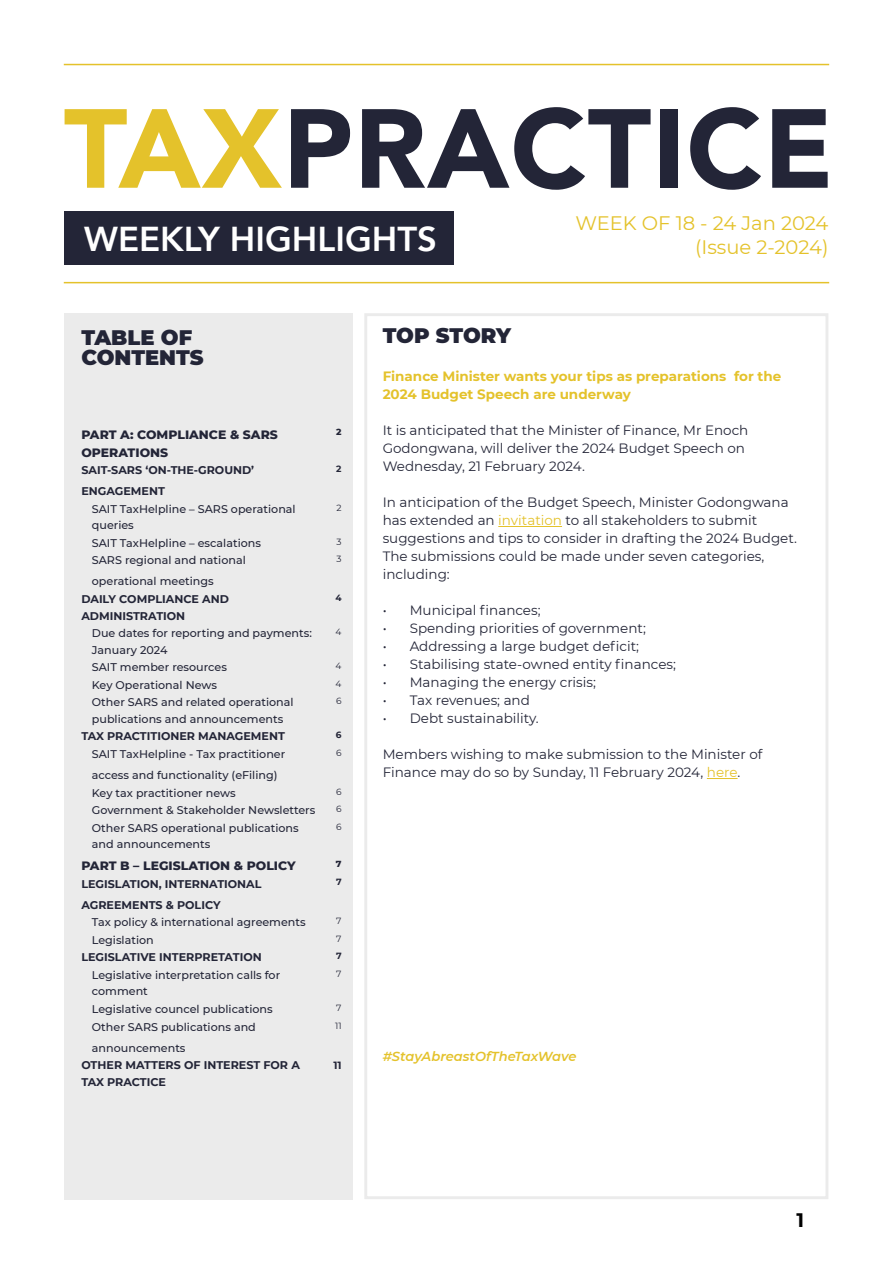
<style>
.page{position:relative;width:893px;height:1263px;background:#fff}
.page>*{position:absolute;margin:0;border:0;box-sizing:border-box;transform-origin:0 0}
.t1{font:900 111px "Avenir";letter-spacing:.01em;color:#232537}
.t2{font:800 34.5px "Avenir";color:#fff}
.t3{font:900 21px/20.2px "Montserrat";color:#232537}
.t4{font:19.5px/23.4px "Montserrat";color:#e4c22b;text-align:right}
.t5{font:700 19.5px "Montserrat";color:#000}
.t6{font:13.5px/18px "Montserrat";color:#232537}
.t7{font:700 13.5px/18px "Montserrat";color:#e4c22b}
.t8{font:italic 600 13.05px "Montserrat";color:#e4c22b}
.t9{font:800 12.45px/18px "Montserrat";color:#232537}
.t10{font:500 11.1px/16.5px "Montserrat";color:#232537}
.t11{font:700 11.1px/21px "Montserrat";color:#232537}
.t12{font:700 10.5px "Montserrat";color:#232537}
.t13{font:9px "Montserrat";color:#232537}
.t14{font:700 9px "Montserrat";color:#232537}
.t15{font:800 9px "Montserrat";color:#232537}
.s1{color:#e4c22b}
</style>
<div class="page">
<div style="left:65px;top:313px;width:288px;height:886px;background:#ebebeb"></div>
<div style="left:65px;top:211px;width:389px;height:54px;background:#232537"></div>
<hr style="left:64px;top:64px;width:765px;height:1px;background:#e4c22b">
<hr style="left:64px;top:282px;width:765px;height:1px;background:#e4c22b">
<hr style="left:498px;top:526px;width:64px;height:1px;background:#e4c22b">
<hr style="left:707px;top:778px;width:31px;height:1px;background:#e4c22b">
<h1 class="t1" style="left:64px;top:54px;width:771px"><span class="s1">TAX</span>PRACTICE</h1>
<h3 class="t4" style="left:575px;top:211px;width:254px">WEEK OF 18 - 24 Jan 2024 (Issue 2-2024)</h3>
<h2 class="t2" style="left:84px;top:212px;width:354px">WEEKLY HIGHLIGHTS</h2>
<h3 class="t3" style="left:81px;top:326px;width:124px">TABLE OF<br>CONTENTS</h3>
<p class="t9" style="left:81px;top:424px;width:198px">PART A: COMPLIANCE &amp; SARS<br>OPERATIONS</p>
<p class="t15" style="left:336px;top:425px;width:7px">2</p>
<p class="t11" style="left:81px;top:459px;width:174px">SAIT-SARS ‘ON-THE-GROUND’<br>ENGAGEMENT</p>
<p class="t14" style="left:336px;top:462px;width:7px">2</p>
<p class="t10" style="left:92px;top:500px;width:205px">SAIT TaxHelpline – SARS operational queries</p>
<p class="t13" style="left:336px;top:501px;width:7px">2</p>
<p class="t10" style="left:92px;top:534px;width:171px">SAIT TaxHelpline – escalations</p>
<p class="t13" style="left:336px;top:535px;width:7px">3</p>
<p class="t10" style="left:92px;top:549px;width:155px;line-height:21px">SARS regional and national operational meetings</p>
<p class="t13" style="left:336px;top:553px;width:7px">3</p>
<p class="t11" style="left:81px;top:590px;width:149px;line-height:16.5px">DAILY COMPLIANCE AND<br>ADMINISTRATION</p>
<p class="t14" style="left:335px;top:591px;width:8px">4</p>
<p class="t10" style="left:92px;top:624px;width:222px">Due dates for reporting and payments:<br>January 2024</p>
<p class="t13" style="left:336px;top:626px;width:7px">4</p>
<p class="t10" style="left:92px;top:658px;width:137px">SAIT member resources</p>
<p class="t13" style="left:336px;top:660px;width:7px">4</p>
<p class="t10" style="left:92px;top:676px;width:127px">Key Operational News</p>
<p class="t13" style="left:336px;top:677px;width:7px">4</p>
<p class="t10" style="left:92px;top:694px;width:203px">Other SARS and related operational publications and announcements</p>
<p class="t13" style="left:336px;top:695px;width:7px">6</p>
<p class="t11" style="left:81px;top:725px;width:205px">TAX PRACTITIONER MANAGEMENT</p>
<p class="t14" style="left:336px;top:729px;width:7px">6</p>
<p class="t10" style="left:92px;top:743px;width:195px;line-height:21px">SAIT TaxHelpline - Tax practitioner access and functionality (eFiling)</p>
<p class="t13" style="left:336px;top:747px;width:7px">6</p>
<p class="t10" style="left:92px;top:784px;width:145px">Key tax practitioner news</p>
<p class="t13" style="left:336px;top:785px;width:7px">6</p>
<p class="t10" style="left:92px;top:802px;width:225px">Government &amp; Stakeholder Newsletters</p>
<p class="t13" style="left:336px;top:803px;width:7px">6</p>
<p class="t10" style="left:92px;top:819px;width:208px">Other SARS operational publications and announcements</p>
<p class="t13" style="left:336px;top:820px;width:7px">6</p>
<p class="t9" style="left:81px;top:856px;width:216px">PART B – LEGISLATION &amp; POLICY</p>
<p class="t15" style="left:336px;top:857px;width:7px">7</p>
<p class="t11" style="left:81px;top:872px;width:182px">LEGISLATION, INTERNATIONAL<br>AGREEMENTS &amp; POLICY</p>
<p class="t14" style="left:336px;top:876px;width:7px">7</p>
<p class="t10" style="left:92px;top:913px;width:215px">Tax policy &amp; international agreements</p>
<p class="t13" style="left:336px;top:915px;width:7px">7</p>
<p class="t10" style="left:92px;top:931px;width:63px">Legislation</p>
<p class="t13" style="left:336px;top:932px;width:7px">7</p>
<p class="t11" style="left:81px;top:946px;width:182px">LEGISLATIVE INTERPRETATION</p>
<p class="t14" style="left:336px;top:949px;width:7px">7</p>
<p class="t10" style="left:92px;top:966px;width:190px">Legislative interpretation calls for comment</p>
<p class="t13" style="left:336px;top:967px;width:7px">7</p>
<p class="t10" style="left:92px;top:1000px;width:182px">Legislative councel publications</p>
<p class="t13" style="left:336px;top:1001px;width:7px">7</p>
<p class="t10" style="left:92px;top:1016px;width:165px;line-height:21px">Other SARS publications and announcements</p>
<p class="t13" style="left:335px;top:1019px;width:8px">11</p>
<p class="t11" style="left:81px;top:1056px;width:220px;line-height:16.5px">OTHER MATTERS OF INTEREST FOR A<br>TAX PRACTICE</p>
<p class="t12" style="left:333px;top:1057px;width:10px">11</p>
<h3 class="t3" style="left:383px;top:324px;width:130px">TOP STORY</h3>
<p class="t7" style="left:383px;top:367px;width:400px">Finance Minister wants your tips as preparations for the<br>2024 Budget Speech are underway</p>
<p class="t6" style="left:383px;top:421px;width:367px">It is anticipated that the Minister of Finance, Mr Enoch<br>Godongwana, will deliver the 2024 Budget Speech on<br>Wednesday, 21 February 2024.</p>
<p class="t6" style="left:383px;top:493px;width:416px">In anticipation of the Budget Speech, Minister Godongwana has extended an <span class="s1">invitation</span> to all stakeholders to submit suggestions and tips to consider in drafting the 2024 Budget.<br>The submissions could be made under seven categories, including:</p>
<p class="t6" style="left:383px;top:601px;width:159px">• Municipal finances;</p>
<p class="t6" style="left:383px;top:619px;width:265px">• Spending priorities of government;</p>
<p class="t6" style="left:383px;top:637px;width:258px">• Addressing a large budget deficit;</p>
<p class="t6" style="left:383px;top:655px;width:295px">• Stabilising state-owned entity finances;</p>
<p class="t6" style="left:383px;top:673px;width:215px">• Managing the energy crisis;</p>
<p class="t6" style="left:383px;top:691px;width:149px">• Tax revenues; and</p>
<p class="t6" style="left:383px;top:709px;width:158px">• Debt sustainability.</p>
<p class="t6" style="left:383px;top:745px;width:381px">Members wishing to make submission to the Minister of<br>Finance may do so by Sunday, 11 February 2024, <span class="s1">here</span>.</p>
<p class="t8" style="left:383px;top:1047px;width:195px">#StayAbreastOfTheTaxWave</p>
<h3 class="t5" style="left:796px;top:1206px;width:9px">1</h3>
</div>
